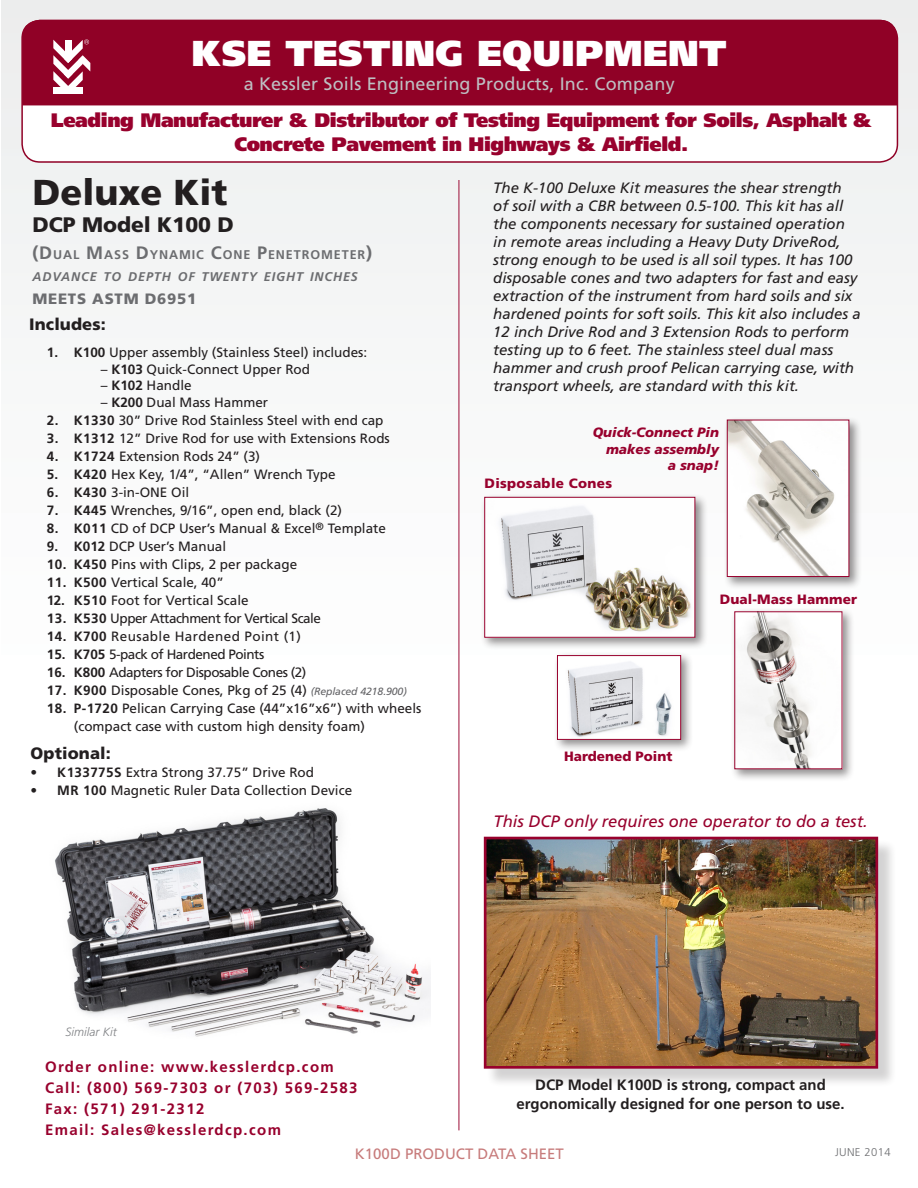
<style>
.page{position:relative;width:918px;height:1188px;background:#fff}
.page>*{position:absolute;margin:0;border:0;box-sizing:border-box;transform-origin:0 0}
.t1{font:900 36px "Frutiger";letter-spacing:.01em;color:#fff}
.t2{font:900 36px "Frutiger";color:#231f20}
.t3{font:900 21px "Frutiger";color:#231f20}
.t4{font:900 19.5px/24px "Frutiger";letter-spacing:-.02em;color:#98012d;text-align:center}
.t5{font:18px "Frutiger";letter-spacing:.01em;color:#bebfc2}
.t6{font:italic 16.5px "Frutiger";color:#98012d}
.t7{font:900 16.5px "Frutiger";letter-spacing:.005em;color:#231f20}
.t8{font:italic 15px/18px "Frutiger";color:#231f20}
.t9{font:700 15px "Frutiger";letter-spacing:.09em;color:#98012d}
.t10{font:700 15px/19.5px "Frutiger";color:#231f20;text-align:center}
.t11{font:15px "Frutiger";color:#c77b7b}
.t12{font:900 15px "Frutiger";letter-spacing:.05em;color:#6c6d70}
.t13{font:13.5px/18px "Frutiger";color:#231f20}
.t14{font:13.5px "Frutiger";letter-spacing:-.035em;color:#231f20}
.t15{font:900 13.5px "Frutiger";letter-spacing:.01em;color:#98012d}
.t16{font:italic 900 13.5px/16.2px "Frutiger";color:#98012d;text-align:right}
.t17{font:13.5px "Frutiger";letter-spacing:.03em;color:#231f20}
.t18{font:700 12.6px "Frutiger";letter-spacing:.07em;color:#6c6d70}
.t19{font:italic 700 12.6px "Frutiger";letter-spacing:.07em;color:#6c6d70}
.t20{font:italic 300 12px "Frutiger";color:#808285}
.t21{font:300 11.25px "Frutiger";letter-spacing:.035em;color:#6c6d70}
.s1{font-size:18px}
.s2{font-weight:700}
.s3{font-style:italic;font-size:10.5px;color:#636366}
</style>
<div class="page">
<div style="left:2px;top:0;width:916px;height:1188px;background:#fbfbfc"></div>
<hr style="left:459px;top:180px;width:1px;height:950px;background:#98012d">
<div style="left:481px;top:493px;width:227px;height:157px;background:#231f20;opacity:.5"></div>
<img style="left:486px;top:499px;width:207px;height:137px">
<div style="left:484px;top:497px;width:211px;height:141px;border:1px solid #98012d"></div>
<div style="left:723px;top:416px;width:139px;height:174px;background:#231f20;opacity:.5"></div>
<img style="left:729px;top:422px;width:118px;height:153px">
<div style="left:727px;top:420px;width:122px;height:157px;border:1px solid #98012d"></div>
<div style="left:553px;top:651px;width:141px;height:101px;background:#231f20;opacity:.5"></div>
<img style="left:559px;top:657px;width:120px;height:81px">
<div style="left:557px;top:655px;width:124px;height:85px;border:1px solid #98012d"></div>
<div style="left:731px;top:608px;width:124px;height:174px;background:#231f20;opacity:.5"></div>
<img style="left:736px;top:613px;width:104px;height:154px">
<div style="left:486px;top:839px;width:411px;height:248px;background:#231f20;opacity:.2"></div>
<img style="left:488px;top:841px;width:386px;height:224px">
<div style="left:484px;top:837px;width:394px;height:232px;border:3px solid #98012d"></div>
<img style="left:55px;top:808px;width:372px;height:229px">
<div style="left:22px;top:21px;width:875px;height:141px;background:#fff;border-radius:18px"></div>
<div style="left:21px;top:20px;width:877px;height:143px;border:2px solid #900126;border-radius:18px"></div>
<div style="left:22px;top:20px;width:875px;height:86px;background:#900126"></div>
<div style="left:53px;top:88px;width:30px;height:6px;background:#fff"></div>
<svg style="left:53px;top:39px;width:37px;height:51px"></svg>
<p class="t1" style="left:192px;top:31px;width:536px">KSE TESTING EQUIPMENT</p>
<p class="t5" style="left:244px;top:73px;width:432px">a Kessler Soils Engineering Products, Inc. Company</p>
<p class="t4" style="left:51px;top:108px;width:823px">Leading Manufacturer &amp; Distributor of Testing Equipment for Soils, Asphalt &amp;<br>Concrete Pavement in Highways &amp; Airfield.</p>
<p class="t2" style="left:32px;top:170px;width:197px">Deluxe Kit</p>
<p class="t3" style="left:32px;top:212px;width:203px">DCP Model K100 D</p>
<p class="t18" style="left:32px;top:247px;width:341px"><span class="s1">(D</span>UAL <span class="s1">M</span>ASS <span class="s1">D</span>YNAM IC <span class="s1">C</span>ONE <span class="s1">P</span>ENETROM ETER<span class="s1">)</span></p>
<p class="t19" style="left:32px;top:269px;width:327px">ADVANCE TO DEPTH OF TWENTY EIGHT INCHES</p>
<p class="t12" style="left:32px;top:289px;width:165px">MEETS ASTM D6951</p>
<p class="t7" style="left:29px;top:314px;width:78px">Includes:</p>
<p class="t13" style="left:47px;top:344px;width:322px"><span class="s2">1. K100</span> Upper assembly (Stainless Steel) includes:</p>
<p class="t13" style="left:101px;top:360px;width:211px">– <span class="s2">K103</span> Quick-Connect Upper Rod</p>
<p class="t13" style="left:101px;top:377px;width:92px">– <span class="s2">K102</span> Handle</p>
<p class="t13" style="left:101px;top:393px;width:169px">– <span class="s2">K200</span> Dual Mass Hammer</p>
<p class="t13" style="left:47px;top:411px;width:338px"><span class="s2">2. K1330</span> 30” Drive Rod Stainless Steel with end cap</p>
<p class="t13" style="left:47px;top:429px;width:345px"><span class="s2">3. K1312</span> 12” Drive Rod for use with Extensions Rods</p>
<p class="t13" style="left:47px;top:447px;width:215px"><span class="s2">4. K1724</span> Extension Rods 24” (3)</p>
<p class="t13" style="left:47px;top:465px;width:290px"><span class="s2">5. K420</span> Hex Key, 1/4”, “Allen” Wrench Type</p>
<p class="t13" style="left:47px;top:483px;width:144px"><span class="s2">6. K430</span> 3-in-ONE Oil</p>
<p class="t13" style="left:47px;top:501px;width:297px"><span class="s2">7. K445</span> Wrenches, 9/16”, open end, black (2)</p>
<p class="t13" style="left:47px;top:519px;width:341px"><span class="s2">8. K011</span> CD of DCP User’s Manual &amp; Excel<sup>®</sup> Template</p>
<p class="t13" style="left:47px;top:537px;width:181px"><span class="s2">9. K012</span> DCP User’s Manual</p>
<p class="t13" style="left:47px;top:555px;width:252px"><span class="s2">10. K450</span> Pins with Clips, 2 per package</p>
<p class="t13" style="left:47px;top:573px;width:179px"><span class="s2">11. K500</span> Vertical Scale, 40”</p>
<p class="t13" style="left:47px;top:591px;width:203px"><span class="s2">12. K510</span> Foot for Vertical Scale</p>
<p class="t14" style="left:47px;top:610px;width:276px"><span class="s2">13. K530</span> Upper Attachment for Vertical Scale</p>
<p class="t17" style="left:47px;top:628px;width:256px"><span class="s2">14. K700</span> Reusable Hardened Point (1)</p>
<p class="t14" style="left:47px;top:646px;width:219px"><span class="s2">15. K705</span> 5-pack of Hardened Points</p>
<p class="t14" style="left:47px;top:664px;width:261px"><span class="s2">16. K800</span> Adapters for Disposable Cones (2)</p>
<p class="t13" style="left:47px;top:681px;width:362px"><span class="s2">17. K900</span> Disposable Cones, Pkg of 25 (4) <span class="s3">(Replaced 4218.900)</span></p>
<p class="t13" style="left:74px;top:699px;width:349px;text-indent:-27px"><span class="s2">18. P-1720</span> Pelican Carrying Case (44”x16”x6”) with wheels (compact case with custom high density foam)</p>
<p class="t7" style="left:31px;top:743px;width:82px">Optional:</p>
<p class="t13" style="left:31px;top:763px;width:285px"><span class="s2">• K133775S</span> Extra Strong 37.75” Drive Rod</p>
<p class="t13" style="left:31px;top:781px;width:323px"><span class="s2">• MR 100</span> Magnetic Ruler Data Collection Device</p>
<p class="t8" style="left:493px;top:179px;width:369px">The K-100 Deluxe Kit measures the shear strength<br>of soil with a CBR between 0.5-100. This kit has all the components necessary for sustained operation in remote areas including a Heavy Duty DriveRod, strong enough to be used is all soil types. It has 100 disposable cones and two adapters for fast and easy extraction of the instrument from hard soils and six hardened points for soft soils. This kit also includes a 12 inch Drive Rod and 3 Extension Rods to perform testing up to 6 feet. The stainless steel dual mass hammer and crush proof Pelican carrying case, with transport wheels, are standard with this kit.</p>
<p class="t16" style="left:593px;top:425px;width:128px">Quick-Connect Pin makes assembly<br>a snap!</p>
<p class="t15" style="left:484px;top:475px;width:129px">Disposable Cones</p>
<p class="t15" style="left:720px;top:591px;width:139px">Dual-Mass Hammer</p>
<p class="t15" style="left:564px;top:748px;width:110px">Hardened Point</p>
<p class="t6" style="left:494px;top:812px;width:376px">This DCP only requires one operator to do a test.</p>
<p class="t20" style="left:66px;top:1025px;width:53px">Similar Kit</p>
<p class="t9" style="left:45px;top:1058px;width:290px">Order online: www.kesslerdcp.com</p>
<p class="t9" style="left:45px;top:1079px;width:314px">Call: (800) 569-7303 or (703) 569-2583</p>
<p class="t9" style="left:45px;top:1100px;width:161px">Fax: (571) 291-2312</p>
<p class="t9" style="left:45px;top:1121px;width:238px">Email: Sales@kesslerdcp.com</p>
<p class="t10" style="left:516px;top:1075px;width:330px">DCP Model K100D is strong, compact and ergonomically designed for one person to use.</p>
<p class="t11" style="left:355px;top:1145px;width:210px">K100D PRODUCT DATA SHEET</p>
<p class="t21" style="left:835px;top:1146px;width:57px">JUNE 2014</p>
</div>
